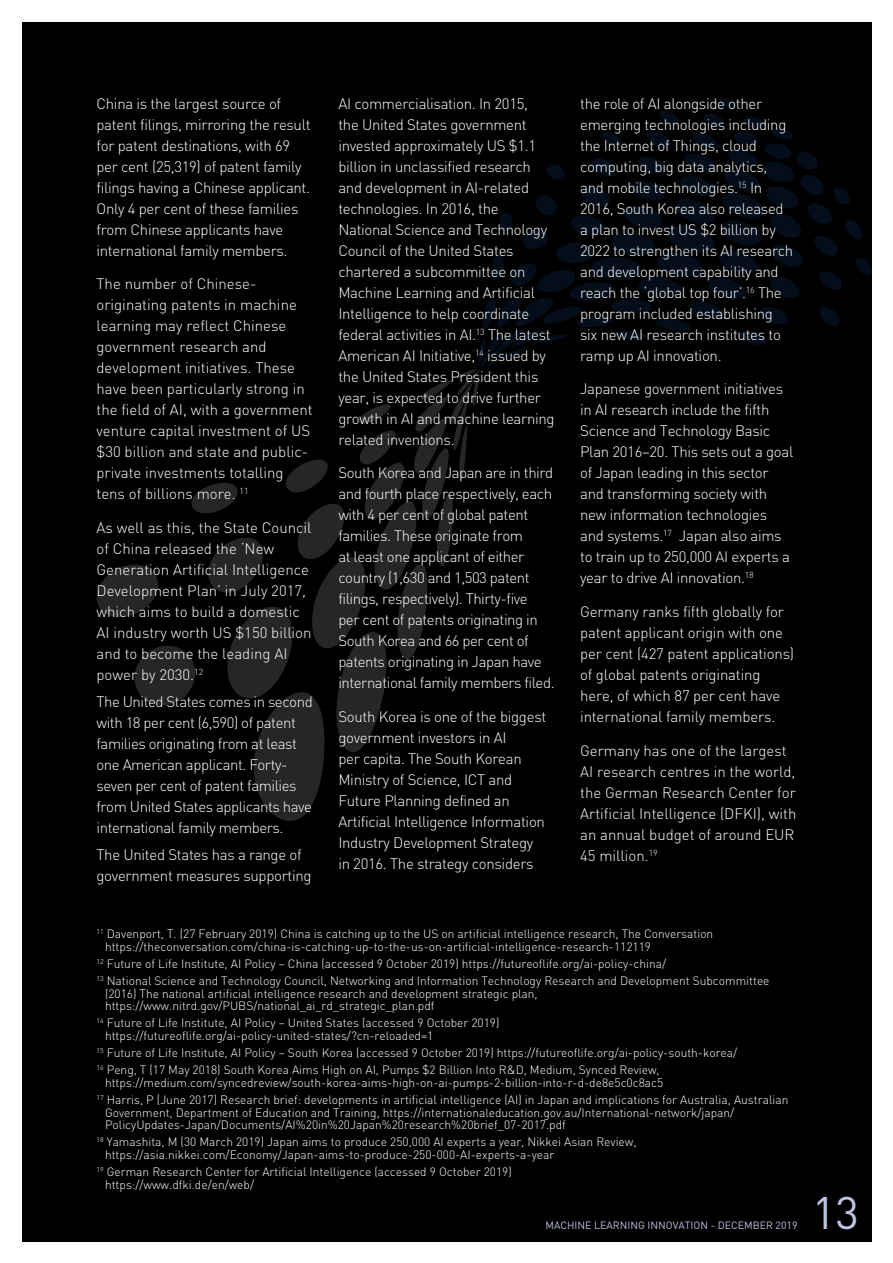
<style>
.page{position:relative;width:893px;height:1263px;background:#fff}
.page>*{position:absolute;margin:0;border:0;box-sizing:border-box;transform-origin:0 0}
.t1{font:45px "DIN";color:#bdc3e2}
.t2{font:300 15px/21px "DIN";letter-spacing:-.02em;color:#fff}
.t3{font:300 15px/21px "DIN";color:#fff}
.t4{font:300 12px/12.8px "DIN";color:#fff}
.t5{font:10.5px "DIN";color:#bdc3e2}
</style>
<div class="page">
<div style="left:22px;top:22px;width:850px;height:1220px;background:#000"></div>
<svg style="left:96px;top:99px;width:776px;height:722px"></svg>
<p class="t2" style="left:97px;top:93px;width:216px">China is the largest source of patent filings, mirroring the result for patent destinations, with 69 per cent (25,319) of patent family filings having a Chinese applicant.<br>Only 4 per cent of these families from Chinese applicants have international family members.</p>
<p class="t3" style="left:97px;top:273px;width:218px">The number of Chinese&shy;originating patents in machine learning may reflect Chinese government research and development initiatives. These have been particularly strong in the field of AI, with a government venture capital investment of US $30 billion and state and public&shy;private investments totalling tens of billions more. <sup>11</sup></p>
<p class="t3" style="left:97px;top:517px;width:217px">As well as this, the State Council of China released the ‘New<br>Generation Artificial Intelligence<br>Development Plan’ in July 2017, which aims to build a domestic<br>AI industry worth US $150 billion and to become the leading AI power by 2030.<sup>12</sup></p>
<p class="t2" style="left:97px;top:691px;width:218px">The United States comes in second with 18 per cent (6,590) of patent families originating from at least one American applicant. Forty&shy;seven per cent of patent families from United States applicants have international family members.</p>
<p class="t2" style="left:97px;top:843px;width:217px">The United States has a range of government measures supporting</p>
<p class="t2" style="left:338px;top:93px;width:218px">AI commercialisation. In 2015,<br>the United States government invested approximately US $1.1 billion in unclassified research and development in AI-related technologies. In 2016, the<br>National Science and Technology<br>Council of the United States chartered a subcommittee on<br>Machine Learning and Artificial<br>Intelligence to help coordinate federal activities in AI.<sup>13</sup> The latest<br>American AI Initiative,<sup>14</sup> issued by the United States President this year, is expected to drive further growth in AI and machine learning related inventions.</p>
<p class="t2" style="left:338px;top:462px;width:218px">South Korea and Japan are in third and fourth place respectively, each with 4 per cent of global patent families. These originate from<br>at least one applicant of either country (1,630 and 1,503 patent filings, respectively). Thirty-five<br>per cent of patents originating in South Korea and 66 per cent of patents originating in Japan have international family members filed.</p>
<p class="t2" style="left:338px;top:706px;width:209px">South Korea is one of the biggest government investors in AI<br>per capita. The South Korean<br>Ministry of Science, ICT and<br>Future Planning defined an<br>Artificial Intelligence Information<br>Industry Development Strategy in 2016. The strategy considers</p>
<p class="t2" style="left:580px;top:93px;width:215px">the role of AI alongside other emerging technologies including the Internet of Things, cloud computing, big data analytics, and mobile technologies.<sup>15</sup> In<br>2016, South Korea also released a plan to invest US $2 billion by<br>2022 to strengthen its AI research and development capability and reach the ‘global top four’.<sup>16</sup> The program included establishing six new AI research institutes to ramp up AI innovation.</p>
<p class="t2" style="left:580px;top:378px;width:215px">Japanese government initiatives in AI research include the fifth<br>Science and Technology Basic<br>Plan 2016–20. This sets out a goal of Japan leading in this sector and transforming society with new information technologies and systems.<sup>17</sup> Japan also aims to train up to 250,000 AI experts a year to drive AI innovation.<sup>18</sup></p>
<p class="t2" style="left:580px;top:601px;width:216px">Germany ranks fifth globally for patent applicant origin with one per cent (427 patent applications) of global patents originating here, of which 87 per cent have international family members.</p>
<p class="t3" style="left:580px;top:740px;width:218px">Germany has one of the largest<br>AI research centres in the world, the German Research Center for<br>Artificial Intelligence (DFKI), with an annual budget of around EUR<br>45 million.<sup>19</sup></p>
<p class="t4" style="left:105px;top:927px;width:610px;text-indent:-8px"><sup>11</sup> Davenport, T. (27 February 2019) China is catching up to the US on artificial intelligence research, The Conversation https://theconversation.com/china-is-catching-up-to-the-us-on-artificial-intelligence-research-112119</p>
<p class="t4" style="left:97px;top:955px;width:674px;line-height:17px"><sup>12</sup> Future of Life Institute, AI Policy – China (accessed 9 October 2019) https://futureoflife.org/ai-policy-china/<br><sup>13</sup> National Science and Technology Council, Networking and Information Technology Research and Development Subcommittee</p>
<p class="t4" style="left:105px;top:987px;width:434px">(2016) The national artificial intelligence research and development strategic plan, https://www.nitrd.gov/PUBS/national_ai_rd_strategic_plan.pdf</p>
<p class="t4" style="left:105px;top:1016px;width:396px;text-indent:-8px"><sup>14</sup> Future of Life Institute, AI Policy – United States (accessed 9 October 2019) https://futureoflife.org/ai-policy-united-states/?cn-reloaded=1</p>
<p class="t4" style="left:97px;top:1044px;width:642px;line-height:17px"><sup>15</sup> Future of Life Institute, AI Policy – South Korea (accessed 9 October 2019) https://futureoflife.org/ai-policy-south-korea/<br><sup>16</sup> Peng, T (17 May 2018) South Korea Aims High on AI, Pumps $2 Billion Into R&amp;D, Medium, Synced Review,</p>
<p class="t4" style="left:97px;top:1074px;width:693px;line-height:17px;text-indent:8px">https://medium.com/syncedreview/south-korea-aims-high-on-ai-pumps-2-billion-into-r-d-de8e5c0c8ac5<br><sup>17</sup> Harris, P (June 2017) Research brief: developments in artificial intelligence (AI) in Japan and implications for Australia, Australian</p>
<p class="t4" style="left:105px;top:1106px;width:631px">Government, Department of Education and Training, https://internationaleducation.gov.au/International-network/japan/<br>PolicyUpdates-Japan/Documents/AI%20in%20Japan%20research%20brief_07-2017.pdf</p>
<p class="t4" style="left:105px;top:1135px;width:533px;text-indent:-8px"><sup>18</sup> Yamashita, M (30 March 2019) Japan aims to produce 250,000 AI experts a year, Nikkei Asian Review, https://asia.nikkei.com/Economy/Japan-aims-to-produce-250-000-AI-experts-a-year</p>
<p class="t4" style="left:105px;top:1165px;width:408px;text-indent:-8px"><sup>19</sup> German Research Center for Artificial Intelligence (accessed 9 October 2019) https://www.dfki.de/en/web/</p>
<p class="t5" style="left:546px;top:1218px;width:253px">MACHINE LEARNING INNOVATION - DECEMBER 2019</p>
<h1 class="t1" style="left:812px;top:1185px;width:48px">13</h1>
</div>
